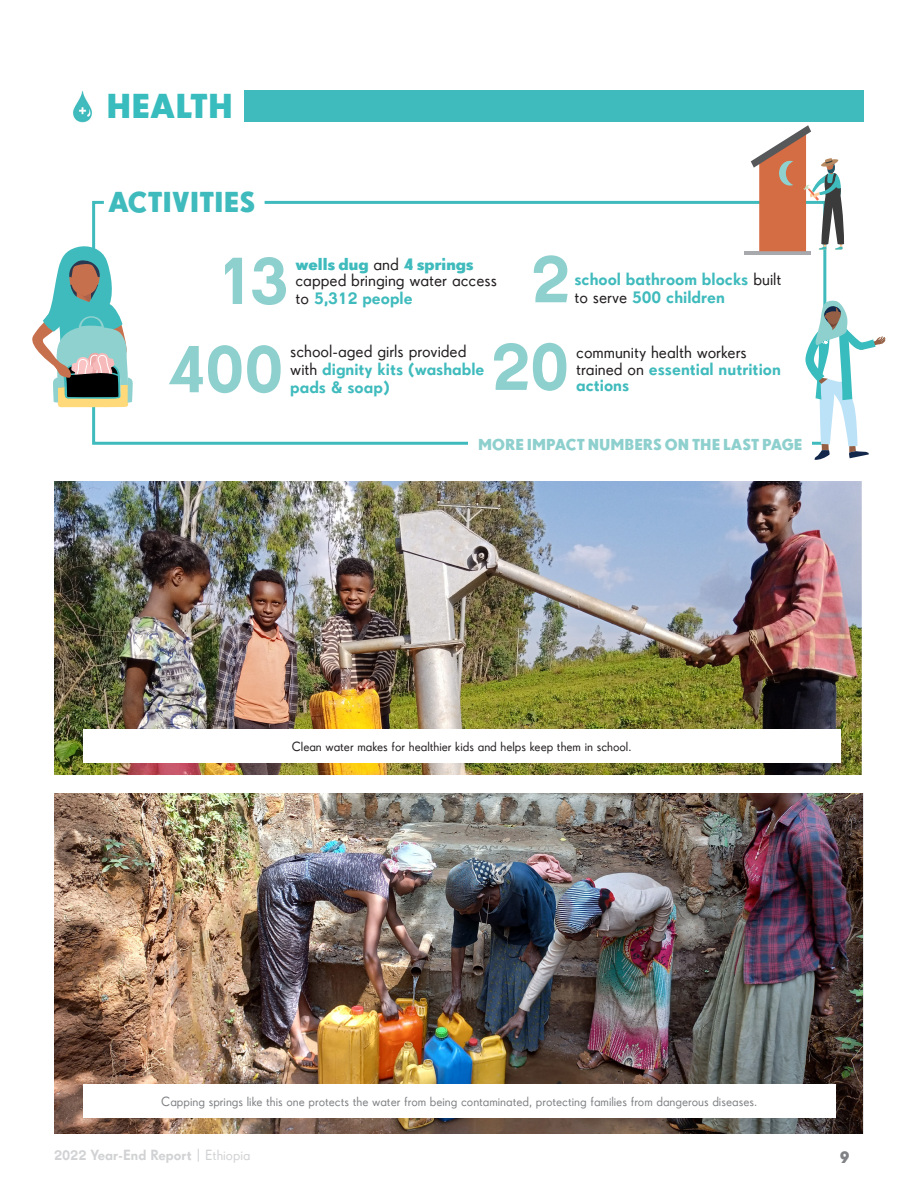
<style>
.page{position:relative;width:918px;height:1188px;background:#fff}
.page>*{position:absolute;margin:0;border:0;box-sizing:border-box;transform-origin:0 0}
.Stats_-_Numbers{font:600 72.3px "Drescher Grotesk BT";letter-spacing:-.015em;color:#8ed0ce}
.t1{font:700 36px "Drescher Grotesk BT";color:#38bcbd}
.t2{font:700 30px "Drescher Grotesk BT";color:#40bbbd}
.Stat_-_Body{font:18px/17.2px "Drescher Grotesk BT";color:#231f20}
.Stat_-_Body-2{font:600 18px/18px "Drescher Grotesk BT";color:#40bbbd}
.t3{font:700 18px "Drescher Grotesk BT";color:#808285}
.t4{font:700 16.5px "Drescher Grotesk BT";color:#8ed0ce}
.t5{font:600 15px "Drescher Grotesk BT";color:#d1d2d4}
.Photo_Captions{font:13.5px "Drescher Grotesk BT";color:#808285}
.Photo_Captions-2{font:13.5px "Drescher Grotesk BT";color:#231f20}
.s1{font-weight:700;color:#40bbbd}
.s2{font-weight:600;color:#40bbbd}
.s3{font-weight:400;color:#231f20}
.s4{font-weight:400}
</style>
<div class="page">
<img style="left:73px;top:91px;width:19px;height:31px">
<div style="left:244px;top:91px;width:620px;height:31px;background:#40bbbd"></div>
<svg style="left:91px;top:200px;width:736px;height:245px"></svg>
<img style="left:54px;top:794px;width:808px;height:340px">
<img style="left:55px;top:483px;width:805px;height:291px">
<div style="left:52px;top:480px;width:811px;height:297px;border:2px solid #fff"></div>
<div style="left:83px;top:1084px;width:753px;height:33px;background:#fff"></div>
<div style="left:83px;top:729px;width:757px;height:33px;background:#fff"></div>
<svg style="left:805px;top:300px;width:80px;height:160px"></svg>
<svg style="left:32px;top:244px;width:101px;height:163px"></svg>
<div style="left:469px;top:433px;width:343px;height:21px;background:#fff"></div>
<hr style="left:744px;top:251px;width:67px;height:3px;background:#a8a9ad">
<svg style="left:751px;top:125px;width:93px;height:126px"></svg>
<p class="t1" style="left:107px;top:85px;width:128px">HEALTH</p>
<p class="t2" style="left:108px;top:184px;width:149px">ACTIVITIES</p>
<p class="Stats_-_Numbers" style="left:531px;top:236px;width:41px">2</p>
<p class="Stats_-_Numbers" style="left:215px;top:238px;width:75px">13</p>
<p class="Stat_-_Body" style="left:296px;top:255px;width:203px"><span class="s1">wells dug</span> and <span class="s1">4 springs </span>capped bringing water access to <span class="s2">5,312 people</span></p>
<p class="Stats_-_Numbers" style="left:491px;top:324px;width:79px">20</p>
<p class="Stat_-_Body" style="left:576px;top:344px;width:206px;line-height:16.5px">community health workers trained on <span class="s2">essential nutrition actions</span></p>
<p class="Stat_-_Body-2" style="left:574px;top:270px;width:209px">school bathroom blocks <span class="s3">built to serve</span> 500 children</p>
<p class="Stats_-_Numbers" style="left:167px;top:326px;width:118px">400</p>
<p class="Stat_-_Body-2" style="left:290px;top:342px;width:196px"><span class="s3">school-aged girls provided with</span> dignity kits (washable pads &amp; soap)</p>
<p class="t4" style="left:478px;top:434px;width:326px">MORE IMPACT NUMBERS ON THE LAST PAGE</p>
<p class="Photo_Captions-2" style="left:292px;top:739px;width:341px">Clean water makes for healthier kids and helps keep them in school.</p>
<p class="Photo_Captions" style="left:161px;top:1094px;width:597px">Capping springs like this one protects the water from being contaminated, protecting families from dangerous diseases.</p>
<p class="t5" style="left:54px;top:1147px;width:198px">2022 Year-End Report <span class="s4">| Ethiopia</span></p>
<p class="t3" style="left:840px;top:1146px;width:11px">9</p>
</div>
